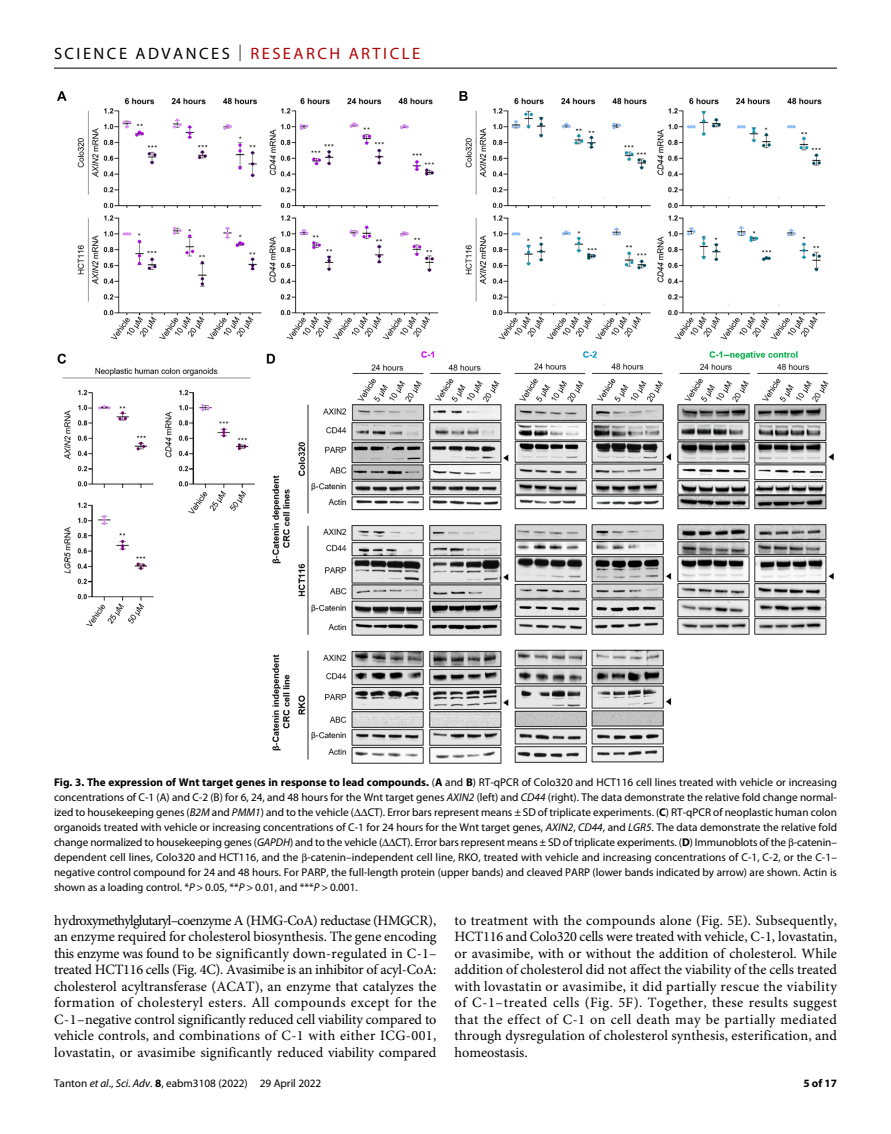
<style>
.page{position:relative;width:891px;height:1134px;background:#fff}
.page>*{position:absolute;margin:0;border:0;box-sizing:border-box;transform-origin:0 0}
.t1{font:16.5px "Myriad Pro";letter-spacing:.15em;color:#000}
.t2{font:14.25px/16.5px "Minion Pro";letter-spacing:.01em;color:#000;text-align:justify}
.t3{font:11.25px/15px "Myriad Pro";color:#000;text-align:justify}
.t4{font:700 11.25px "Myriad Pro";color:#000}
.s1{font-weight:300}
.s2{color:#b10508}
.s3{font-weight:700}
.s4{font-style:italic}
</style>
<div class="page">
<hr style="left:54px;top:68px;width:783px;height:1px;background:#000">
<img style="left:57px;top:91px;width:777px;height:673px">
<h1 class="t1" style="left:54px;top:40px;width:368px">SCIENCE ADVANCES <span class="s1">|</span> <span class="s2">RESEARCH ARTICLE</span></h1>
<p class="t3" style="left:54px;top:775px;width:785px"><span class="s3">Fig. 3. The expression of Wnt target genes in response to lead compounds.</span> (<span class="s3">A</span> and <span class="s3">B</span>) RT-qPCR of Colo320 and HCT116 cell lines treated with vehicle or increasing concentrations of C-1 (A) and C-2 (B) for 6, 24, and 48 hours for the Wnt target genes <span class="s4">AXIN2</span> (left) and <span class="s4">CD44</span> (right). The data demonstrate the relative fold change normal&shy;ized to housekeeping genes (<span class="s4">B2M</span> and <span class="s4">PMM1</span>) and to the vehicle ( CT). Error bars represent means ± SD of triplicate experiments. (<span class="s3">C</span>) RT-qPCR of neoplastic human colon organoids treated with vehicle or increasing concentrations of C-1 for 24 hours for the Wnt target genes, <span class="s4">AXIN2</span>, <span class="s4">CD44</span>, and <span class="s4">LGR5</span>. The data demonstrate the relative fold change normalized to housekeeping genes (<span class="s4">GAPDH</span>) and to the vehicle ( CT). Error bars represent means± SD of triplicate experiments. (<span class="s3">D</span>) Immunoblots of the -catenin– dependent cell lines, Colo320 and HCT116, and the -catenin–independent cell line, RKO, treated with vehicle and increasing concentrations of C-1, C-2, or the C-1– negative control compound for 24 and 48 hours. For PARP, the full-length protein (upper bands) and cleaved PARP (lower bands indicated by arrow) are shown. Actin is shown as a loading control. *<span class="s4">P</span> &gt; 0.05, **<span class="s4">P</span> &gt; 0.01, and ***<span class="s4">P</span> &gt; 0.001.</p>
<p class="t2" style="left:54px;top:913px;width:384px">hydroxymethylglutaryl–coenzyme A (HMG-CoA) reductase (HMGCR), an enzyme required for cholesterol biosynthesis. The gene encoding this enzyme was found to be significantly down-regulated in C-1– treated HCT116 cells (Fig. 4C). Avasimibe is an inhibitor of acyl-CoA: cholesterol acyltransferase (ACAT), an enzyme that catalyzes the formation of cholesteryl esters. All compounds except for the C-1–negative control significantly reduced cell viability compared to vehicle controls, and combinations of C-1 with either ICG-001, lovastatin, or avasimibe significantly reduced viability compared</p>
<p class="t2" style="left:454px;top:913px;width:384px">to treatment with the compounds alone (Fig. 5E). Subsequently, HCT116 and Colo320 cells were treated with vehicle, C-1, lovastatin, or avasimibe, with or without the addition of cholesterol. While addition of cholesterol did not affect the viability of the cells treated with lovastatin or avasimibe, it did partially rescue the viability of C-1–treated cells (Fig. 5F). Together, these results suggest that the effect of C-1 on cell death may be partially mediated through dysregulation of cholesterol synthesis, esterification, and homeostasis.</p>
<p class="t3" style="left:54px;top:1076px;width:269px">Tanton <span class="s4">et al</span>., <span class="s4">Sci. Adv.</span> <span class="s3">8</span>, eabm3108 (2022) 29 April 2022</p>
<p class="t4" style="left:803px;top:1074px;width:35px">5 of 17</p>
</div>
